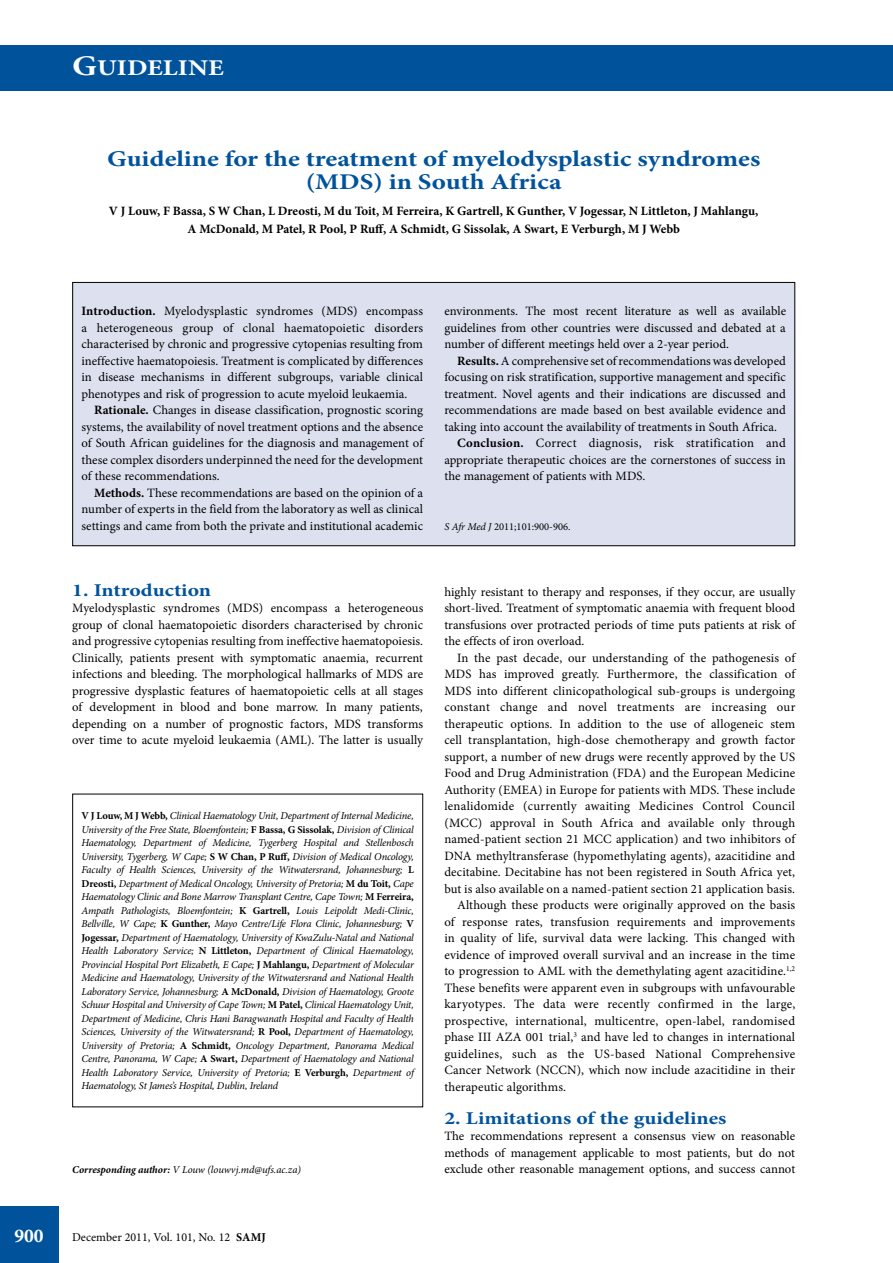
<style>
.page{position:relative;width:893px;height:1263px;background:#fff}
.page>*{position:absolute;margin:0;border:0;box-sizing:border-box;transform-origin:0 0}
.t1{font:700 22.5px/22.5px "Minion Pro";color:#00539b;text-align:center;scale:1.2 1}
.t2{font:700 22.5px "Minion Pro";color:#fff;scale:1.2 1}
.t3{font:700 19.5px "Minion Pro";color:#fff}
.t4{font:700 18px "Minion Pro";color:#00539b;scale:1.2 1}
.t5{font:12.75px/16.5px "Minion Pro";letter-spacing:.005em;color:#000;text-align:justify}
.t6{font:700 12.75px/18px "Minion Pro";color:#000;text-align:center}
.t7{font:12px "Minion Pro";color:#000}
.t8{font:italic 10.5px/13.5px "Minion Pro";letter-spacing:-.015em;color:#000;text-align:justify}
.t9{font:10.5px "Minion Pro";color:#000}
.s1{font-size:28.5px}
.s2{font-weight:700}
.s3{font-weight:700;font-style:normal}
.s4{font-style:italic}
</style>
<div class="page">
<div style="left:73px;top:282px;width:722px;height:264px;background:#dde1ef"></div>
<div style="left:72px;top:282px;width:723px;height:264px;border:1px solid #000"></div>
<div style="left:72px;top:794px;width:351px;height:313px;border:1px solid #000"></div>
<div style="left:0;top:45px;width:893px;height:45px;background:#00539b"></div>
<div style="left:0;top:1206px;width:59px;height:57px;background:#00539b"></div>
<h1 class="t2" style="left:72px;top:52px;width:128px"><span class="s1">G</span>UIDELINE</h1>
<h1 class="t1" style="left:107px;top:148px;width:546px">Guideline for the treatment of myelodysplastic syndromes (MDS) in South Africa</h1>
<p class="t6" style="left:109px;top:202px;width:651px">V J Louw, F Bassa, S W Chan, L Dreosti, M du Toit, M Ferreira, K Gartrell, K Gunther, V Jogessar, N Littleton, J Mahlangu,<br>A McDonald, M Patel, R Pool, P Ruff, A Schmidt, G Sissolak, A Swart, E Verburgh, M J Webb</p>
<p class="t5" style="left:82px;top:303px;width:343px"><span class="s2">Introduction.</span> Myelodysplastic syndromes (MDS) encompass a heterogeneous group of clonal haematopoietic disorders characterised by chronic and progressive cytopenias resulting from ineffective haematopoiesis. Treatment is complicated by differences in disease mechanisms in different subgroups, variable clinical phenotypes and risk of progression to acute myeloid leukaemia.</p>
<p class="t5" style="left:82px;top:402px;width:343px;text-indent:13px"><span class="s2">Rationale.</span> Changes in disease classification, prognostic scoring systems, the availability of novel treatment options and the absence of South African guidelines for the diagnosis and management of these complex disorders underpinned the need for the development of these recommendations.</p>
<p class="t5" style="left:82px;top:484px;width:343px;text-indent:13px"><span class="s2">Methods.</span> These recommendations are based on the opinion of a number of experts in the field from the laboratory as well as clinical settings and came from both the private and institutional academic</p>
<h3 class="t4" style="left:72px;top:577px;width:117px">1. Introduction</h3>
<p class="t5" style="left:72px;top:600px;width:353px">Myelodysplastic syndromes (MDS) encompass a heterogeneous group of clonal haematopoietic disorders characterised by chronic and progressive cytopenias resulting from ineffective haematopoiesis.<br>Clinically, patients present with symptomatic anaemia, recurrent infections and bleeding. The morphological hallmarks of MDS are progressive dysplastic features of haematopoietic cells at all stages of development in blood and bone marrow. In many patients, depending on a number of prognostic factors, MDS transforms over time to acute myeloid leukaemia (AML). The latter is usually</p>
<p class="t8" style="left:82px;top:809px;width:334px"><span class="s3">V J Louw, M J Webb,</span> Clinical Haematology Unit, Department of Internal Medicine, University of the Free State, Bloemfontein; <span class="s3">F Bassa, G Sissolak,</span> Division of Clinical Haematology, Department of Medicine, Tygerberg Hospital and Stellenbosch University, Tygerberg, W Cape; <span class="s3">S W Chan, P Ruff,</span> Division of Medical Oncology, Faculty of Health Sciences, University of the Witwatersrand, Johannesburg; <span class="s3">L Dreosti,</span> Department of Medical Oncology, University of Pretoria; <span class="s3">M du Toit,</span> Cape Haematology Clinic and Bone Marrow Transplant Centre, Cape Town; <span class="s3">M Ferreira, </span>Ampath Pathologists, Bloemfontein; <span class="s3">K Gartrell,</span> Louis Leipoldt Medi-Clinic, Bellville, W Cape; <span class="s3">K Gunther,</span> Mayo Centre/Life Flora Clinic, Johannesburg; <span class="s3">V Jogessar,</span> Department of Haematology, University of KwaZulu-Natal and National Health Laboratory Service; <span class="s3">N Littleton,</span> Department of Clinical Haematology, Provincial Hospital Port Elizabeth, E Cape; <span class="s3">J Mahlangu,</span> Department of Molecular Medicine and Haematology, University of the Witwatersrand and National Health Laboratory Service, Johannesburg; <span class="s3">A McDonald,</span> Division of Haematology, Groote Schuur Hospital and University of Cape Town; <span class="s3">M Patel,</span> Clinical Haematology Unit, Department of Medicine, Chris Hani Baragwanath Hospital and Faculty of Health Sciences, University of the Witwatersrand; <span class="s3">R Pool,</span> Department of Haematology, University of Pretoria; <span class="s3">A Schmidt,</span> Oncology Department, Panorama Medical Centre, Panorama, W Cape; <span class="s3">A Swart,</span> Department of Haematology and National Health Laboratory Service, University of Pretoria; <span class="s3">E Verburgh,</span> Department of Haematology, St James’s Hospital, Dublin, Ireland</p>
<p class="t8" style="left:72px;top:1163px;width:230px"><span class="s2">Corresponding author:</span> V Louw (louwvj.md@ufs.ac.za)</p>
<p class="t5" style="left:444px;top:303px;width:343px">environments. The most recent literature as well as available guidelines from other countries were discussed and debated at a number of different meetings held over a 2-year period.</p>
<p class="t5" style="left:457px;top:352px;width:330px"><span class="s2">Results.</span> A comprehensive set of recommendations was developed</p>
<p class="t5" style="left:444px;top:369px;width:343px">focusing on risk stratification, supportive management and specific</p>
<p class="t5" style="left:444px;top:385px;width:343px">treatment. Novel agents and their indications are discussed and</p>
<p class="t5" style="left:444px;top:402px;width:343px">recommendations are made based on best available evidence and</p>
<p class="t5" style="left:444px;top:418px;width:334px">taking into account the availability of treatments in South Africa.</p>
<p class="t5" style="left:457px;top:435px;width:330px"><span class="s2">Conclusion.</span> Correct diagnosis, risk stratification and</p>
<p class="t5" style="left:444px;top:451px;width:343px">appropriate therapeutic choices are the cornerstones of success in</p>
<p class="t5" style="left:444px;top:468px;width:202px">the management of patients with MDS.</p>
<p class="t9" style="left:444px;top:519px;width:128px"><span class="s4">S Afr Med J</span> 2011;101:900-906.</p>
<p class="t5" style="left:444px;top:583px;width:352px">highly resistant to therapy and responses, if they occur, are usually short-lived. Treatment of symptomatic anaemia with frequent blood transfusions over protracted periods of time puts patients at risk of the effects of iron overload.</p>
<p class="t5" style="left:457px;top:649px;width:340px">In the past decade, our understanding of the pathogenesis of</p>
<p class="t5" style="left:444px;top:666px;width:352px">MDS has improved greatly. Furthermore, the classification of</p>
<p class="t5" style="left:444px;top:682px;width:352px">MDS into different clinicopathological sub-groups is undergoing</p>
<p class="t5" style="left:444px;top:699px;width:353px">constant change and novel treatments are increasing our</p>
<p class="t5" style="left:444px;top:715px;width:352px">therapeutic options. In addition to the use of allogeneic stem</p>
<p class="t5" style="left:444px;top:732px;width:352px">cell transplantation, high-dose chemotherapy and growth factor</p>
<p class="t5" style="left:444px;top:748px;width:352px">support, a number of new drugs were recently approved by the US</p>
<p class="t5" style="left:444px;top:765px;width:352px">Food and Drug Administration (FDA) and the European Medicine</p>
<p class="t5" style="left:444px;top:781px;width:352px">Authority (EMEA) in Europe for patients with MDS. These include</p>
<p class="t5" style="left:444px;top:798px;width:352px">lenalidomide (currently awaiting Medicines Control Council</p>
<p class="t5" style="left:444px;top:814px;width:352px">(MCC) approval in South Africa and available only through</p>
<p class="t5" style="left:444px;top:831px;width:352px">named-patient section 21 MCC application) and two inhibitors of</p>
<p class="t5" style="left:444px;top:847px;width:352px">DNA methyltransferase (hypomethylating agents), azacitidine and</p>
<p class="t5" style="left:444px;top:864px;width:352px">decitabine. Decitabine has not been registered in South Africa yet,</p>
<p class="t5" style="left:444px;top:880px;width:352px">but is also available on a named-patient section 21 application basis.</p>
<p class="t5" style="left:457px;top:897px;width:340px">Although these products were originally approved on the basis</p>
<p class="t5" style="left:444px;top:913px;width:352px">of response rates, transfusion requirements and improvements</p>
<p class="t5" style="left:444px;top:930px;width:352px">in quality of life, survival data were lacking. This changed with</p>
<p class="t5" style="left:444px;top:946px;width:352px">evidence of improved overall survival and an increase in the time</p>
<p class="t5" style="left:444px;top:963px;width:352px">to progression to AML with the demethylating agent azacitidine.<sup>1,2</sup></p>
<p class="t5" style="left:444px;top:979px;width:352px">These benefits were apparent even in subgroups with unfavourable</p>
<p class="t5" style="left:444px;top:996px;width:352px">karyotypes. The data were recently confirmed in the large,</p>
<p class="t5" style="left:444px;top:1012px;width:352px">prospective, international, multicentre, open-label, randomised</p>
<p class="t5" style="left:444px;top:1029px;width:352px">phase III AZA 001 trial,<sup>3</sup> and have led to changes in international</p>
<p class="t5" style="left:444px;top:1045px;width:352px">guidelines, such as the US-based National Comprehensive</p>
<p class="t5" style="left:444px;top:1062px;width:352px">Cancer Network (NCCN), which now include azacitidine in their</p>
<p class="t5" style="left:444px;top:1078px;width:123px">therapeutic algorithms.</p>
<h3 class="t4" style="left:444px;top:1105px;width:237px">2. Limitations of the guidelines</h3>
<p class="t5" style="left:444px;top:1128px;width:352px">The recommendations represent a consensus view on reasonable methods of management applicable to most patients, but do not exclude other reasonable management options, and success cannot</p>
<h2 class="t3" style="left:14px;top:1222px;width:31px">900</h2>
<p class="t7" style="left:72px;top:1229px;width:195px">December 2011, Vol. 101, No. 12 <span class="s2">SAMJ</span></p>
</div>
